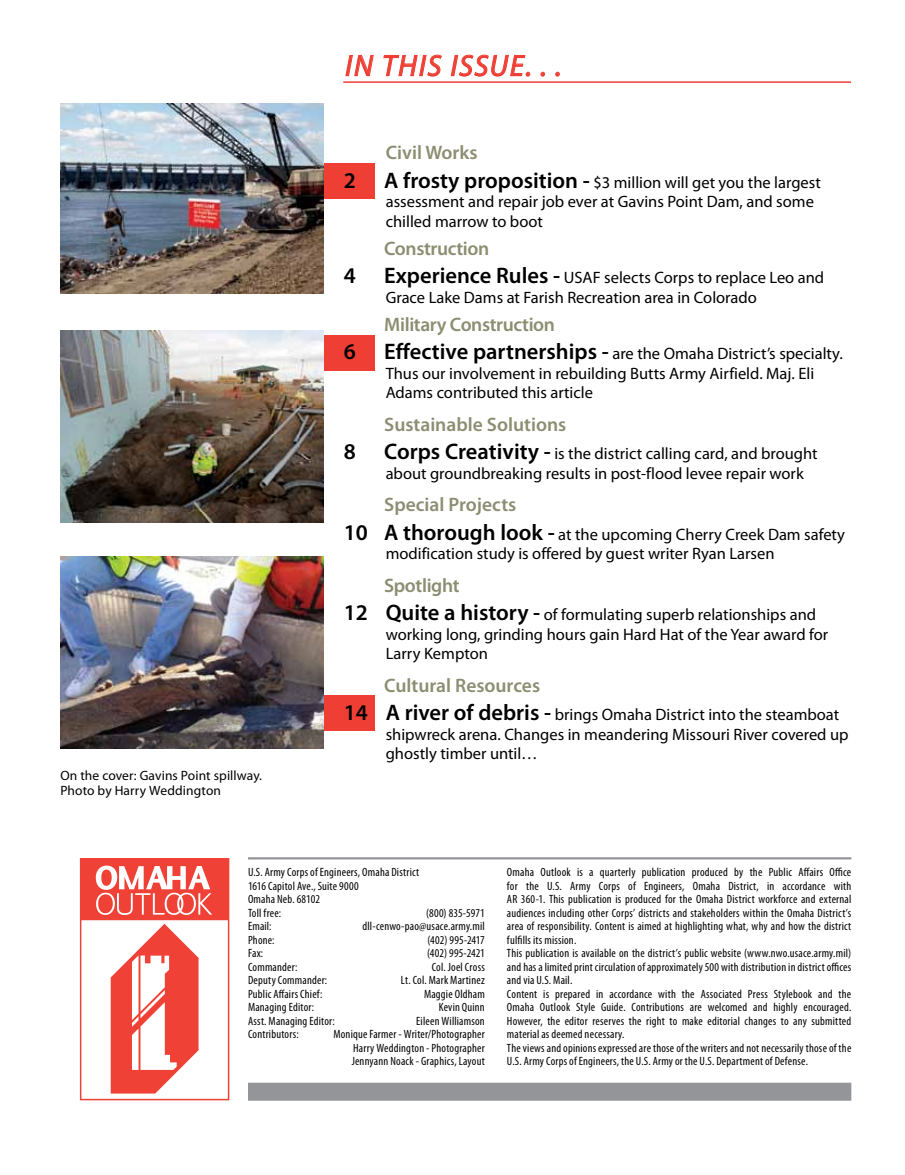
<style>
.page{position:relative;width:905px;height:1175px;background:#fff}
.page>*{position:absolute;margin:0;border:0;box-sizing:border-box;transform-origin:0 0}
.t1{font:italic 30px "Myriad Pro";letter-spacing:.06em;color:#ef3e33}
.t2{font:600 22.5px "Myriad Pro";color:#000}
.t3{font:600 19.5px "Myriad Pro";color:#8c8e72}
.t4{font:600 19.5px "Myriad Pro";letter-spacing:-.02em;color:#8c8e72}
.t5{font:16.5px/19.5px "Myriad Pro";color:#000}
.t6{font:13.5px/15px "Myriad Pro";letter-spacing:.005em;color:#000}
.t7{font:condensed 12px/13.5px "Myriad Pro";letter-spacing:.015em;color:#000}
.s1{font-weight:600;font-size:22.5px}
</style>
<div class="page">
<hr style="left:248px;top:857px;width:603px;height:2px;background:#939598">
<div style="left:248px;top:1082px;width:603px;height:18px;background:#939598"></div>
<hr style="left:343px;top:81px;width:507px;height:2px;background:#ef3e33">
<div style="left:297px;top:335px;width:78px;height:36px;background:#ef3e33"></div>
<div style="left:297px;top:695px;width:78px;height:35px;background:#ef3e33"></div>
<div style="left:297px;top:163px;width:78px;height:36px;background:#ef3e33"></div>
<img style="left:60px;top:104px;width:264px;height:190px">
<img style="left:60px;top:330px;width:264px;height:192px">
<img style="left:60px;top:556px;width:264px;height:192px">
<svg style="left:345px;top:55px;width:29px;height:28px"></svg>
<svg style="left:383px;top:54px;width:59px;height:23px"></svg>
<svg style="left:450px;top:54px;width:80px;height:23px"></svg>
<svg style="left:540px;top:72px;width:5px;height:4px"></svg>
<svg style="left:555px;top:72px;width:4px;height:4px"></svg>
<svg style="left:81px;top:858px;width:148px;height:235px"></svg>
<h1 class="t1" style="left:345px;top:47px;width:218px">IN THIS ISSUE. . .</h1>
<h3 class="t3" style="left:386px;top:140px;width:93px">Civil Works</h3>
<p class="t6" style="left:60px;top:768px;width:203px">On the cover: Gavins Point spillway.<br>Photo by Harry Weddington</p>
<h2 class="t2" style="left:344px;top:166px;width:14px">2</h2>
<h3 class="t5" style="left:384px;top:172px;width:438px"><span class="s1">A frosty proposition -</span> $3 million will get you the largest assessment and repair job ever at Gavins Point Dam, and some chilled marrow to boot</h3>
<h3 class="t4" style="left:384px;top:236px;width:107px">Construction</h3>
<h2 class="t2" style="left:344px;top:261px;width:14px">4</h2>
<h3 class="t5" style="left:384px;top:268px;width:441px"><span class="s1">Experience Rules -</span> USAF selects Corps to replace Leo and<br>Grace Lake Dams at Farish Recreation area in Colorado</h3>
<h3 class="t4" style="left:384px;top:312px;width:172px">Military Construction</h3>
<h2 class="t2" style="left:344px;top:337px;width:14px">6</h2>
<h3 class="t5" style="left:384px;top:344px;width:460px"><span class="s1">Effective partnerships -</span> are the Omaha District’s specialty.<br>Thus our involvement in rebuilding Butts Army Airfield. Maj. Eli<br>Adams contributed this article</h3>
<h3 class="t3" style="left:384px;top:412px;width:184px">Sustainable Solutions</h3>
<h2 class="t2" style="left:344px;top:437px;width:14px">8</h2>
<h3 class="t5" style="left:384px;top:443px;width:435px"><span class="s1">Corps Creativity -</span> is the district calling card, and brought about groundbreaking results in post-flood levee repair work</h3>
<h3 class="t3" style="left:384px;top:492px;width:134px">Special Projects</h3>
<h3 class="t5" style="left:385px;top:524px;width:461px;text-indent:-42px"><span class="s1">10 A thorough look -</span> at the upcoming Cherry Creek Dam safety modification study is offered by guest writer Ryan Larsen</h3>
<h3 class="t4" style="left:384px;top:572px;width:77px">Spotlight</h3>
<h3 class="t5" style="left:385px;top:604px;width:444px;text-indent:-42px"><span class="s1">12 Quite a history -</span> of formulating superb relationships and working long, grinding hours gain Hard Hat of the Year award for<br>Larry Kempton</h3>
<h3 class="t3" style="left:384px;top:672px;width:157px">Cultural Resources</h3>
<h3 class="t5" style="left:386px;top:704px;width:464px;text-indent:-42px"><span class="s1">14 A river of debris -</span> brings Omaha District into the steamboat shipwreck arena. Changes in meandering Missouri River covered up ghostly timber until…</h3>
<p class="t7" style="left:248px;top:865px;width:173px">U.S. Army Corps of Engineers, Omaha District<br>1616 Capitol Ave., Suite 9000<br>Omaha Neb. 68102<br>Toll free:</p>
<p class="t7" style="left:426px;top:905px;width:60px">(800) 835-5971</p>
<p class="t7" style="left:248px;top:919px;width:25px">Email:</p>
<p class="t7" style="left:362px;top:919px;width:124px">dll-cenwo-pao@usace.army.mil</p>
<p class="t7" style="left:248px;top:932px;width:28px">Phone:</p>
<p class="t7" style="left:427px;top:932px;width:59px">(402) 995-2417</p>
<p class="t7" style="left:248px;top:946px;width:17px">Fax:</p>
<p class="t7" style="left:427px;top:946px;width:59px">(402) 995-2421</p>
<p class="t7" style="left:248px;top:959px;width:51px">Commander:</p>
<p class="t7" style="left:431px;top:959px;width:55px">Col. Joel Cross</p>
<p class="t7" style="left:248px;top:973px;width:81px">Deputy Commander:</p>
<p class="t7" style="left:401px;top:973px;width:85px">Lt. Col. Mark Martinez</p>
<p class="t7" style="left:248px;top:986px;width:76px">Public Affairs Chief:</p>
<p class="t7" style="left:424px;top:986px;width:62px">Maggie Oldham</p>
<p class="t7" style="left:248px;top:1000px;width:68px">Managing Editor:</p>
<p class="t7" style="left:439px;top:1000px;width:47px">Kevin Quinn</p>
<p class="t7" style="left:248px;top:1013px;width:88px">Asst. Managing Editor:</p>
<p class="t7" style="left:416px;top:1013px;width:70px">Eileen Williamson</p>
<p class="t7" style="left:248px;top:1027px;width:52px">Contributors:</p>
<p class="t7" style="left:351px;top:1027px;width:135px;text-align:justify;text-indent:-18px">Monique Farmer - Writer/Photographer Harry Weddington - Photographer Jennyann Noack - Graphics, Layout</p>
<p class="t7" style="left:507px;top:865px;width:346px">Omaha Outlook is a quarterly publication produced by the Public Affairs Office for the U.S. Army Corps of Engineers, Omaha District, in accordance with AR 360-1. This publication is produced for the Omaha District workforce and external audiences including other Corps’ districts and stakeholders within the Omaha District’s area of responsibility. Content is aimed at highlighting what, why and how the district fulfills its mission.<br>This publication is available on the district’s public website (www.nwo.usace.army.mil) and has a limited print circulation of approximately 500 with distribution in district offices and via U.S. Mail.<br>Content is prepared in accordance with the Associated Press Stylebook and the Omaha Outlook Style Guide. Contributions are welcomed and highly encouraged.<br>However, the editor reserves the right to make editorial changes to any submitted material as deemed necessary.<br>The views and opinions expressed are those of the writers and not necessarily those of the U.S. Army Corps of Engineers, the U.S. Army or the U.S. Department of Defense.</p>
</div>
